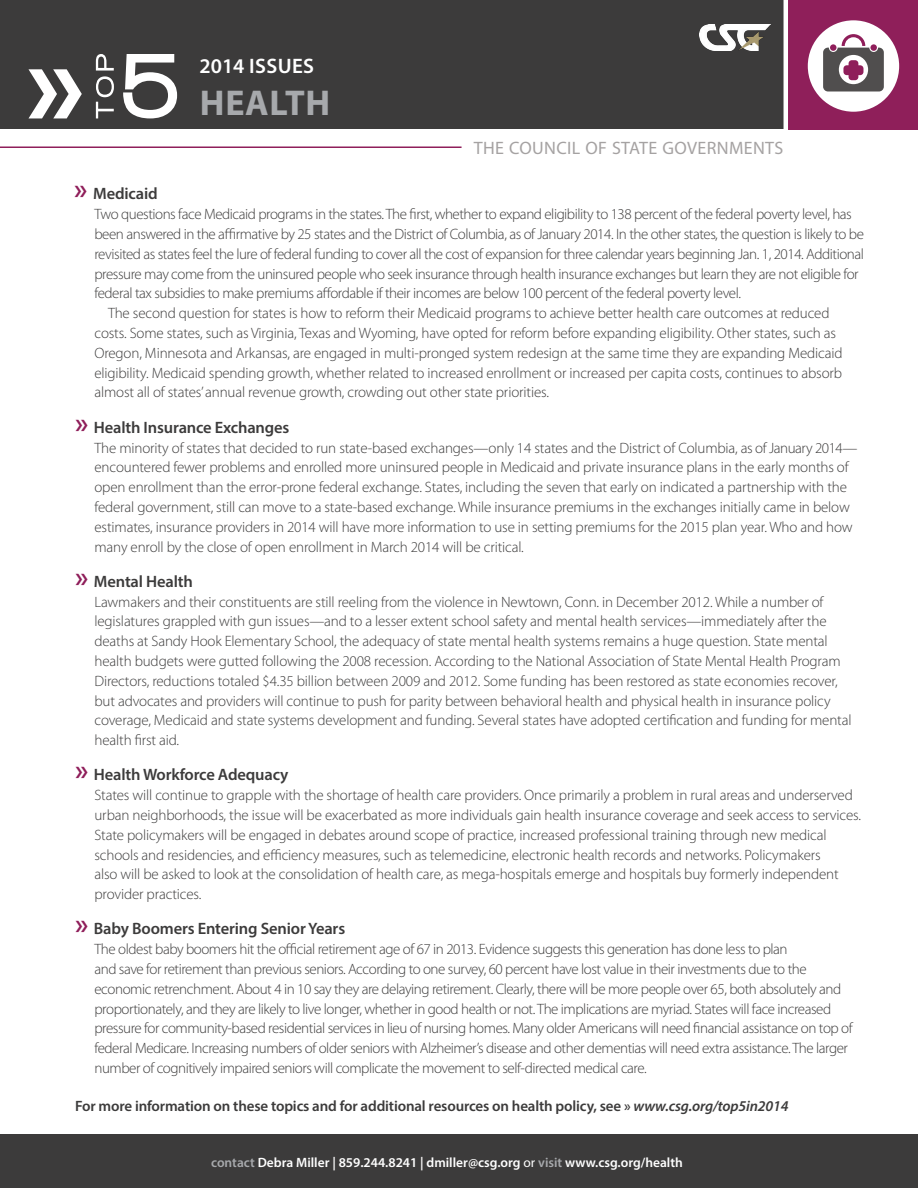
<style>
.page{position:relative;width:918px;height:1188px;background:#fff}
.page>*{position:absolute;margin:0;border:0;box-sizing:border-box;transform-origin:0 0}
.t1{font:700 36px "Myriad Pro";letter-spacing:.02em;color:#a7a9ac}
.t2{font:600 21px "Myriad Pro";letter-spacing:.02em;color:#fff}
.t3{font:18px "Myriad Pro";letter-spacing:.02em;color:#a5a2a2}
.t4{font:600 16.5px "Myriad Pro";letter-spacing:-.01em;color:#3c3b3b}
.t5{font:300 15px/19.8px "Myriad Pro";letter-spacing:-.01em;color:#3c3b3b}
.t6{font:300 15px/19.8px "Myriad Pro";letter-spacing:-.03em;color:#3c3b3b}
.t7{font:600 15px "Myriad Pro";letter-spacing:-.01em;color:#3c3b3b}
.t8{font:600 13.5px "Myriad Pro";color:#fff}
.s1{font-size:30px;color:#8f1e5a}
.s2{font-style:italic}
.s3{color:#a7a9ac}
.s4{font-weight:400}
</style>
<div class="page">
<div style="left:0;top:0;width:918px;height:129px;background:#3c3b3b"></div>
<div style="left:0;top:1134px;width:918px;height:54px;background:#3c3b3b"></div>
<hr style="left:0;top:146px;width:462px;height:2px;background:#8f1f5a">
<svg style="left:96px;top:54px;width:18px;height:64px"></svg>
<svg style="left:123px;top:54px;width:54px;height:64px"></svg>
<svg style="left:29px;top:69px;width:53px;height:49px"></svg>
<div style="left:788px;top:0;width:130px;height:129px;background:#8f1f5a"></div>
<div style="left:808px;top:20px;width:91px;height:92px;background:#fff;border-radius:50%"></div>
<hr style="left:784px;top:0;width:4px;height:140px;background:#fff">
<svg style="left:823px;top:34px;width:61px;height:57px"></svg>
<div style="left:870px;top:44px;width:7px;height:7px;background:#8f1e5a;border-radius:50%"></div>
<img style="left:699px;top:24px;width:71px;height:26px">
<h2 class="t2" style="left:200px;top:52px;width:116px">2014 ISSUES</h2>
<h1 class="t1" style="left:200px;top:79px;width:132px">HEALTH</h1>
<p class="t3" style="left:474px;top:137px;width:311px">THE COUNCIL OF STATE GOVERNMENTS</p>
<p class="t4" style="left:74px;top:183px;width:85px"><span class="s1">»</span> Medicaid</p>
<p class="t6" style="left:94px;top:204px;width:759px">Two questions face Medicaid programs in the states. The first, whether to expand eligibility to 138 percent of the federal poverty level, has</p>
<p class="t6" style="left:94px;top:224px;width:771px">been answered in the affirmative by 25 states and the District of Columbia, as of January 2014. In the other states, the question is likely to be</p>
<p class="t6" style="left:94px;top:244px;width:771px">revisited as states feel the lure of federal funding to cover all the cost of expansion for three calendar years beginning Jan. 1, 2014. Additional</p>
<p class="t6" style="left:94px;top:264px;width:766px">pressure may come from the uninsured people who seek insurance through health insurance exchanges but learn they are not eligible for</p>
<p class="t6" style="left:94px;top:283px;width:648px">federal tax subsidies to make premiums affordable if their incomes are below 100 percent of the federal poverty level.</p>
<p class="t5" style="left:108px;top:303px;width:723px">The second question for states is how to reform their Medicaid programs to achieve better health care outcomes at reduced</p>
<p class="t5" style="left:94px;top:323px;width:743px">costs. Some states, such as Virginia, Texas and Wyoming, have opted for reform before expanding eligibility. Other states, such as</p>
<p class="t5" style="left:94px;top:343px;width:750px">Oregon, Minnesota and Arkansas, are engaged in multi-pronged system redesign at the same time they are expanding Medicaid</p>
<p class="t5" style="left:94px;top:363px;width:749px">eligibility. Medicaid spending growth, whether related to increased enrollment or increased per capita costs, continues to absorb</p>
<p class="t5" style="left:94px;top:382px;width:456px">almost all of states’ annual revenue growth, crowding out other state priorities.</p>
<p class="t4" style="left:75px;top:417px;width:216px"><span class="s1">»</span> Health Insurance Exchanges</p>
<p class="t5" style="left:94px;top:437px;width:765px">The minority of states that decided to run state-based exchanges—only 14 states and the District of Columbia, as of January 2014— encountered fewer problems and enrolled more uninsured people in Medicaid and private insurance plans in the early months of open enrollment than the error-prone federal exchange. States, including the seven that early on indicated a partnership with the federal government, still can move to a state-based exchange. While insurance premiums in the exchanges initially came in below estimates, insurance providers in 2014 will have more information to use in setting premiums for the 2015 plan year. Who and how many enroll by the close of open enrollment in March 2014 will be critical.</p>
<p class="t4" style="left:75px;top:571px;width:119px"><span class="s1">»</span> Mental Health</p>
<p class="t5" style="left:94px;top:592px;width:759px">Lawmakers and their constituents are still reeling from the violence in Newtown, Conn. in December 2012. While a number of legislatures grappled with gun issues—and to a lesser extent school safety and mental health services—immediately after the deaths at Sandy Hook Elementary School, the adequacy of state mental health systems remains a huge question. State mental health budgets were gutted following the 2008 recession. According to the National Association of State Mental Health Program Directors, reductions totaled $4.35 billion between 2009 and 2012. Some funding has been restored as state economies recover, but advocates and providers will continue to push for parity between behavioral health and physical health in insurance policy coverage, Medicaid and state systems development and funding. Several states have adopted certification and funding for mental health first aid.</p>
<p class="t4" style="left:75px;top:764px;width:215px"><span class="s1">»</span> Health Workforce Adequacy</p>
<p class="t5" style="left:94px;top:785px;width:768px">States will continue to grapple with the shortage of health care providers. Once primarily a problem in rural areas and underserved urban neighborhoods, the issue will be exacerbated as more individuals gain health insurance coverage and seek access to services.<br>State policymakers will be engaged in debates around scope of practice, increased professional training through new medical schools and residencies, and efficiency measures, such as telemedicine, electronic health records and networks. Policymakers<br>also will be asked to look at the consolidation of health care, as mega-hospitals emerge and hospitals buy formerly independent provider practices.</p>
<p class="t4" style="left:75px;top:918px;width:272px"><span class="s1">»</span> Baby Boomers Entering Senior Years</p>
<p class="t6" style="left:94px;top:939px;width:760px">The oldest baby boomers hit the official retirement age of 67 in 2013. Evidence suggests this generation has done less to plan<br>and save for retirement than previous seniors. According to one survey, 60 percent have lost value in their investments due to the economic retrenchment. About 4 in 10 say they are delaying retirement. Clearly, there will be more people over 65, both absolutely and proportionately, and they are likely to live longer, whether in good health or not. The implications are myriad. States will face increased pressure for community-based residential services in lieu of nursing homes. Many older Americans will need financial assistance on top of federal Medicare. Increasing numbers of older seniors with Alzheimer’s disease and other dementias will need extra assistance. The larger number of cognitively impaired seniors will complicate the movement to self-directed medical care.</p>
<p class="t7" style="left:75px;top:1097px;width:715px">For more information on these topics and for additional resources on health policy, see » <span class="s2">www.csg.org/top5in2014</span></p>
<p class="t8" style="left:211px;top:1154px;width:473px"><span class="s3">contact</span> Debra Miller | 859.244.8241 | dmiller@csg.org <span class="s4">or</span> <span class="s3">visit</span> www.csg.org/health</p>
</div>
